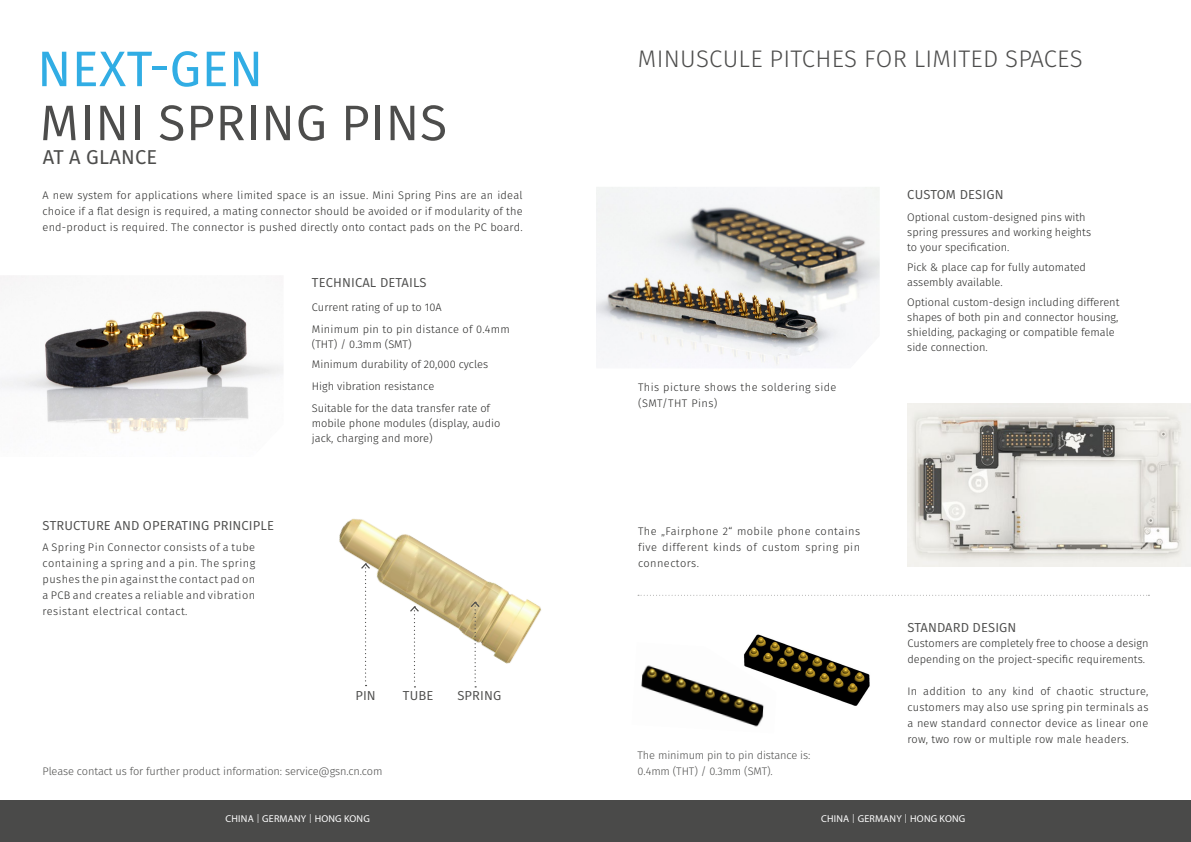
<style>
.page{position:relative;width:1191px;height:842px;background:#fff}
.page>*{position:absolute;margin:0;border:0;box-sizing:border-box;transform-origin:0 0}
.t1{font:50px/54px "Fira Sans";letter-spacing:.01em;color:#4d4d4c}
.t2{font:300 24px "Fira Sans";letter-spacing:.01em;color:#4d4d4c}
.t3{font:20.1px "Fira Sans";letter-spacing:.01em;color:#4d4d4c}
.t4{font:13px "Fira Sans";letter-spacing:.01em;color:#4d4d4c}
.t5{font:300 11px/16px "Fira Sans";color:#282827}
.t6{font:300 11px/16px "Fira Sans";letter-spacing:-.01em;color:#4d4d4c}
.t7{font:300 11px/22px "Fira Sans";letter-spacing:.02em;color:#282827}
.t8{font:300 11px/16px "Fira Sans";letter-spacing:.04em;color:#282827}
.t9{font:10px "Myriad Pro";letter-spacing:.02em;color:#fff}
.s1{color:#31ade4}
.s2{font-family:"Fira Sans";font-weight:300;font-size:9.9px}
</style>
<div class="page">
<div style="left:0;top:801px;width:1191px;height:41px;background:#4a4a49"></div>
<img style="left:907px;top:403px;width:284px;height:163px">
<img style="left:0;top:276px;width:283px;height:158px">
<img style="left:596px;top:187px;width:283px;height:181px">
<img style="left:339px;top:518px;width:202px;height:146px">
<svg style="left:360px;top:562px;width:11px;height:124px"></svg>
<svg style="left:409px;top:605px;width:11px;height:82px"></svg>
<svg style="left:469px;top:600px;width:12px;height:87px"></svg>
<svg style="left:638px;top:595px;width:511px;height:1px"></svg>
<img style="left:752px;top:634px;width:118px;height:72px">
<img style="left:641px;top:642px;width:135px;height:85px">
<p class="t1" style="left:37px;top:41px;width:411px"><span class="s1">NEXT-GEN<br></span>MINI SPRING PINS</p>
<p class="t3" style="left:43px;top:142px;width:116px">AT A GLANCE</p>
<p class="t5" style="left:43px;top:187px;width:482px;text-align:justify">A new system for applications where limited space is an issue. Mini Spring Pins are an ideal choice if a flat design is required, a mating connector should be avoided or if modularity of the end-product is required. The connector is pushed directly onto contact pads on the PC board.</p>
<p class="t4" style="left:43px;top:515px;width:233px">STRUCTURE AND OPERATING PRINCIPLE</p>
<p class="t5" style="left:43px;top:539px;width:214px;text-align:justify">A Spring Pin Connector consists of a tube containing a spring and a pin. The spring pushes the pin against the contact pad on a PCB and creates a reliable and vibration resistant electrical contact.</p>
<p class="t4" style="left:312px;top:273px;width:116px">TECHNICAL DETAILS</p>
<p class="t7" style="left:312px;top:296px;width:199px">Current rating of up to 10A<br>Minimum pin to pin distance of 0.4mm</p>
<p class="t5" style="left:312px;top:334px;width:178px;line-height:20px">(THT) / 0.3mm (SMT)<br>Minimum durability of 20,000 cycles</p>
<p class="t5" style="left:312px;top:375px;width:180px;line-height:22px">High vibration resistance<br>Suitable for the data transfer rate of</p>
<p class="t5" style="left:312px;top:415px;width:190px;line-height:15px">mobile phone modules (display, audio jack, charging and more)</p>
<p class="t4" style="left:355px;top:685px;width:22px">PIN</p>
<p class="t4" style="left:403px;top:685px;width:32px">TUBE</p>
<p class="t4" style="left:457px;top:685px;width:45px">SPRING</p>
<p class="t6" style="left:43px;top:763px;width:341px">Please contact us for further product information: service@gsn.cn.com</p>
<p class="t2" style="left:638px;top:42px;width:446px">MINUSCULE PITCHES FOR LIMITED SPACES</p>
<p class="t8" style="left:638px;top:379px;width:200px">This picture shows the soldering side (SMT/THT Pins)</p>
<p class="t5" style="left:638px;top:523px;width:224px;text-align:justify">The „Fairphone 2“ mobile phone contains five different kinds of custom spring pin connectors.</p>
<p class="t6" style="left:637px;top:747px;width:174px">The minimum pin to pin distance is:<br>0.4mm (THT) / 0.3mm (SMT).</p>
<p class="t4" style="left:907px;top:185px;width:98px">CUSTOM DESIGN</p>
<p class="t5" style="left:907px;top:209px;width:185px;line-height:15px">Optional custom-designed pins with spring pressures and working heights to your specification.</p>
<p class="t5" style="left:907px;top:259px;width:180px;line-height:15px">Pick &amp; place cap for fully automated assembly available.</p>
<p class="t5" style="left:907px;top:294px;width:214px;line-height:15px">Optional custom-design including different shapes of both pin and connector housing, shielding, packaging or compatible female side connection.</p>
<p class="t4" style="left:907px;top:618px;width:110px">STANDARD DESIGN</p>
<p class="t5" style="left:907px;top:635px;width:242px">Customers are completely free to choose a design depending on the project-specific requirements.</p>
<p class="t5" style="left:907px;top:683px;width:242px;text-align:justify">In addition to any kind of chaotic structure, customers may also use spring pin terminals as a new standard connector device as linear one row, two row or multiple row male headers.</p>
<p class="t9" style="left:226px;top:813px;width:146px">CHINA <span class="s2">|</span> GERMANY <span class="s2">|</span> HONG KONG</p>
<p class="t9" style="left:821px;top:813px;width:146px">CHINA <span class="s2">|</span> GERMANY <span class="s2">|</span> HONG KONG</p>
</div>
